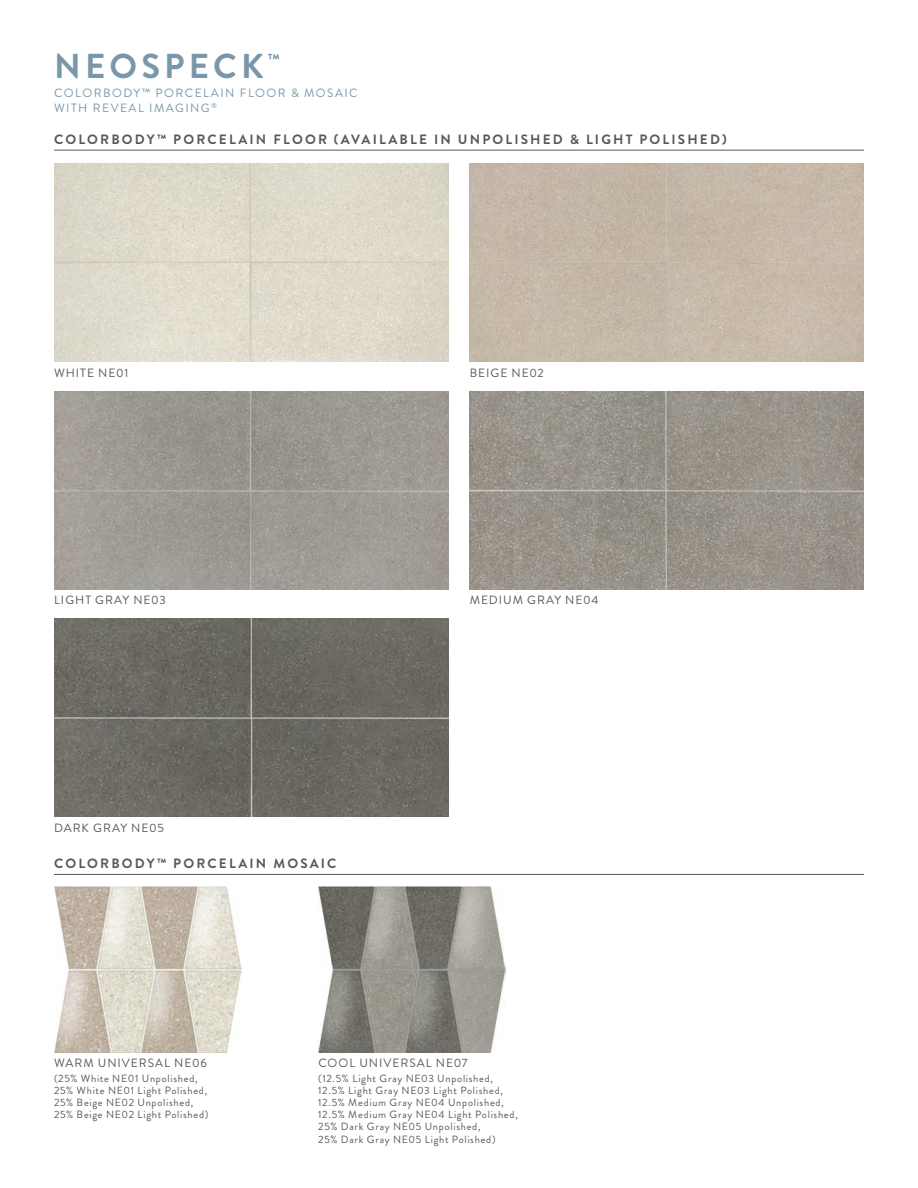
<style>
.page{position:relative;width:918px;height:1188px;background:#fff}
.page>*{position:absolute;margin:0;border:0;box-sizing:border-box;transform-origin:0 0}
.t1{font:700 34.5px "Brandon Grotesque";letter-spacing:.12em;color:#7997ab}
.t2{font:700 13.5px "Brandon Grotesque";letter-spacing:.16em;color:#57585a}
.t3{font:12px "Brandon Grotesque";letter-spacing:.08em;color:#57585a}
.t4{font:12px/14.4px "Brandon Grotesque";letter-spacing:.12em;color:#7997ab}
.t5{font:10.5px/12px "Brandon Grotesque";letter-spacing:.065em;color:#57585a}
</style>
<div class="page">
<hr style="left:54px;top:150px;width:810px;height:1px;background:#57585a">
<img style="left:54px;top:164px;width:394px;height:198px">
<img style="left:470px;top:164px;width:394px;height:198px">
<img style="left:54px;top:391px;width:394px;height:198px">
<img style="left:470px;top:391px;width:394px;height:198px">
<img style="left:54px;top:619px;width:394px;height:198px">
<hr style="left:54px;top:874px;width:810px;height:1px;background:#57585a">
<img style="left:54px;top:887px;width:187px;height:165px">
<img style="left:318px;top:887px;width:187px;height:165px">
<h1 class="t1" style="left:54px;top:42px;width:227px">NEOSPECK<sup>™</sup></h1>
<p class="t4" style="left:54px;top:86px;width:305px">COLORBODY™ PORCELAIN FLOOR &amp; MOSAIC<br>WITH REVEAL IMAGING<sup>®</sup></p>
<p class="t2" style="left:54px;top:130px;width:674px">COLORBODY™ PORCELAIN FLOOR (AVAILABLE IN UNPOLISHED &amp; LIGHT POLISHED)</p>
<p class="t3" style="left:54px;top:364px;width:76px">WHITE NE01</p>
<p class="t3" style="left:470px;top:364px;width:75px">BEIGE NE02</p>
<p class="t3" style="left:54px;top:592px;width:113px">LIGHT GRAY NE03</p>
<p class="t3" style="left:470px;top:592px;width:130px">MEDIUM GRAY NE04</p>
<p class="t3" style="left:54px;top:820px;width:111px">DARK GRAY NE05</p>
<p class="t2" style="left:54px;top:854px;width:284px">COLORBODY™ PORCELAIN MOSAIC</p>
<p class="t3" style="left:54px;top:1055px;width:154px">WARM UNIVERSAL NE06</p>
<p class="t5" style="left:54px;top:1073px;width:156px">(25% White NE01 Unpolished,<br>25% White NE01 Light Polished,<br>25% Beige NE02 Unpolished,<br>25% Beige NE02 Light Polished)</p>
<p class="t3" style="left:318px;top:1055px;width:151px">COOL UNIVERSAL NE07</p>
<p class="t5" style="left:318px;top:1073px;width:201px">(12.5% Light Gray NE03 Unpolished, 12.5% Light Gray NE03 Light Polished, 12.5% Medium Gray NE04 Unpolished, 12.5% Medium Gray NE04 Light Polished, 25% Dark Gray NE05 Unpolished,<br>25% Dark Gray NE05 Light Polished)</p>
</div>
